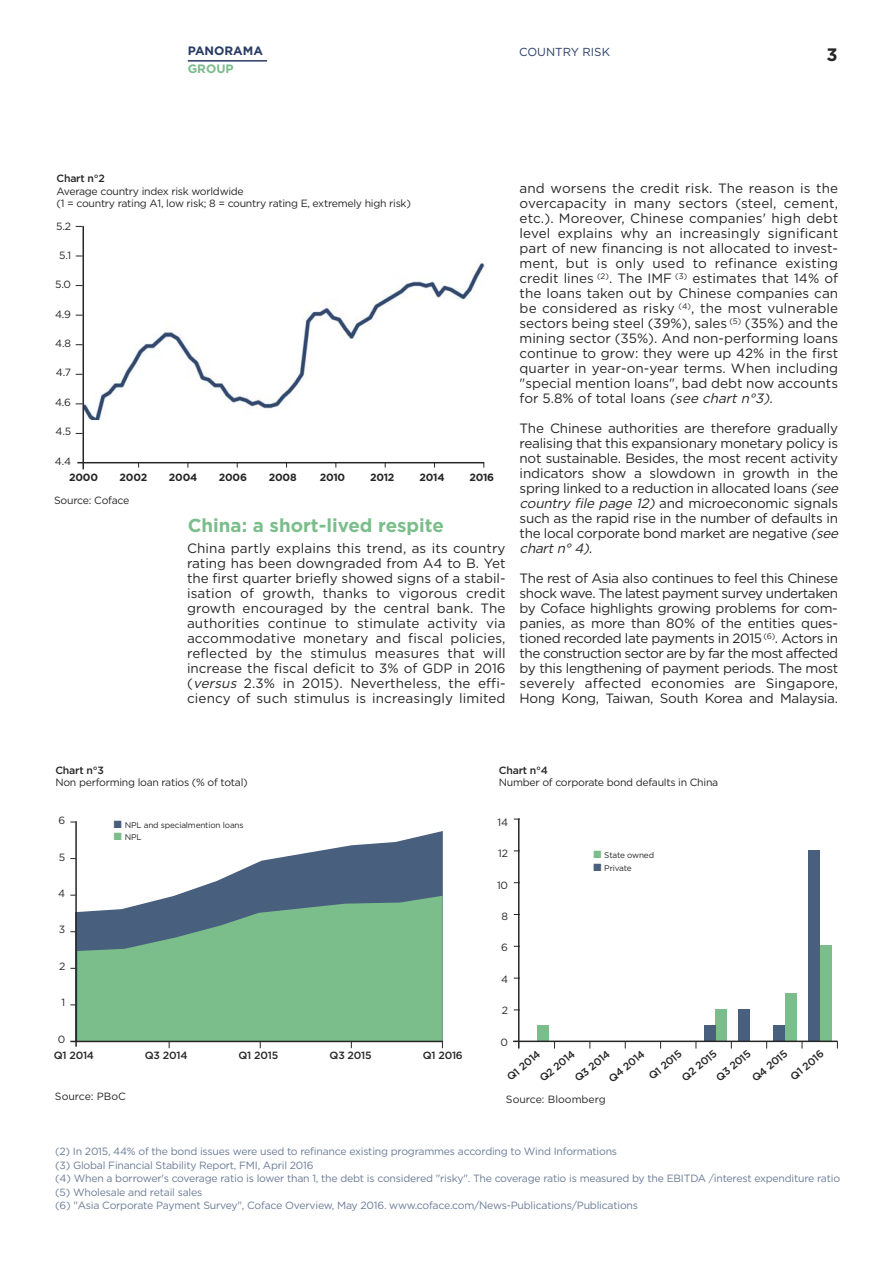
<style>
.page{position:relative;width:893px;height:1263px;background:#fff}
.page>*{position:absolute;margin:0;border:0;box-sizing:border-box;transform-origin:0 0}
.t1{font:700 18.75px "Gotham";color:#7cbd8c}
.t2{font:700 18px "Gotham";color:#272627}
.t3{font:13.5px/15px "Gotham";letter-spacing:-.02em;color:#272627;text-align:justify}
.t4{font:700 12.15px "Gotham";color:#283c63}
.t5{font:700 12.15px "Gotham";color:#7cbd8c}
.t6{font:11.55px "Gotham";color:#283c63}
.t7{font:10.5px/13.5px "Gotham";letter-spacing:-.02em;color:#6b7c97}
.t8{font:10.5px/12.6px "Gotham";letter-spacing:-.025em;color:#272627}
.t9{font:500 10.5px "Gotham";letter-spacing:-.02em;color:#272627}
.t10{font:700 10.5px "Gotham";letter-spacing:-.02em;color:#272627}
.t11{font:10.5px "Gotham";color:#272627}
.t12{font:8.25px "Gotham";letter-spacing:-.02em;color:#272627}
.s1{font-style:italic}
.s2{color:#485f7e}
.s3{color:#7cbd8c}
</style>
<div class="page">
<img style="left:84px;top:263px;width:402px;height:156px">
<hr style="left:83px;top:226px;width:1px;height:243px;background:#272627">
<svg style="left:174px;top:831px;width:269px;height:65px;fill:#485f7e"></svg>
<svg style="left:77px;top:896px;width:366px;height:145px;fill:#7cbd8c"></svg>
<hr style="left:75px;top:821px;width:2px;height:226px;background:#272627">
<hr style="left:70px;top:1041px;width:373px;height:1px;background:#272627">
<hr style="left:77px;top:462px;width:407px;height:1px;background:#272627">
<hr style="left:518px;top:818px;width:1px;height:230px;background:#272627">
<div style="left:820px;top:946px;width:12px;height:95px;background:#7cbd8c"></div>
<div style="left:809px;top:850px;width:11px;height:191px;background:#485f7e"></div>
<div style="left:785px;top:993px;width:12px;height:47px;background:#7cbd8c"></div>
<div style="left:774px;top:1025px;width:11px;height:15px;background:#485f7e"></div>
<div style="left:739px;top:1009px;width:11px;height:32px;background:#485f7e"></div>
<div style="left:716px;top:1009px;width:11px;height:32px;background:#7cbd8c"></div>
<div style="left:704px;top:1025px;width:11px;height:16px;background:#485f7e"></div>
<div style="left:537px;top:1025px;width:12px;height:15px;background:#7cbd8c"></div>
<hr style="left:513px;top:1040px;width:325px;height:2px;background:#272627">
<hr style="left:188px;top:60px;width:79px;height:2px;background:#283c63">
<p class="t4" style="left:188px;top:44px;width:77px">PANORAMA</p>
<p class="t6" style="left:519px;top:45px;width:92px">COUNTRY RISK</p>
<h2 class="t2" style="left:826px;top:44px;width:13px">3</h2>
<p class="t5" style="left:188px;top:62px;width:47px">GROUP</p>
<p class="t9" style="left:57px;top:172px;width:50px">Chart n°2</p>
<p class="t8" style="left:57px;top:185px;width:356px">Average country index risk worldwide<br>(1 = country rating A1, low risk; 8 = country rating E, extremely high risk)</p>
<p class="t8" style="left:56px;top:220px;width:16px">5.2</p>
<p class="t8" style="left:59px;top:249px;width:13px">5.1</p>
<p class="t8" style="left:55px;top:278px;width:17px">5.0</p>
<p class="t8" style="left:55px;top:308px;width:17px">4.9</p>
<p class="t8" style="left:55px;top:337px;width:17px">4.8</p>
<p class="t8" style="left:56px;top:366px;width:17px">4.7</p>
<p class="t8" style="left:55px;top:396px;width:17px">4.6</p>
<p class="t8" style="left:56px;top:425px;width:17px">4.5</p>
<p class="t8" style="left:55px;top:455px;width:18px">4.4</p>
<p class="t10" style="left:69px;top:471px;width:30px">2000</p>
<p class="t10" style="left:120px;top:471px;width:29px">2002</p>
<p class="t10" style="left:169px;top:471px;width:30px">2004</p>
<p class="t10" style="left:219px;top:471px;width:30px">2006</p>
<p class="t10" style="left:269px;top:471px;width:29px">2008</p>
<p class="t10" style="left:320px;top:471px;width:27px">2010</p>
<p class="t10" style="left:370px;top:471px;width:26px">2012</p>
<p class="t10" style="left:419px;top:471px;width:27px">2014</p>
<p class="t10" style="left:469px;top:471px;width:26px">2016</p>
<p class="t8" style="left:54px;top:494px;width:77px">Source: Coface</p>
<h1 class="t1" style="left:188px;top:515px;width:258px">China: a short-lived respite</h1>
<p class="t3" style="left:187px;top:541px;width:320px">China partly explains this trend, as its country rating has been downgraded from A4 to B. Yet the first quarter briefly showed signs of a stabil&shy;isation of growth, thanks to vigorous credit growth encouraged by the central bank. The authorities continue to stimulate activity via accommodative monetary and fiscal policies, reflected by the stimulus measures that will increase the fiscal deficit to 3% of GDP in 2016 (<span class="s1">versus</span> 2.3% in 2015). Nevertheless, the effi&shy;ciency of such stimulus is increasingly limited</p>
<p class="t3" style="left:520px;top:181px;width:320px">and worsens the credit risk. The reason is the overcapacity in many sectors (steel, cement, etc.). Moreover, Chinese companies' high debt level explains why an increasingly significant part of new financing is not allocated to invest&shy;ment, but is only used to refinance existing credit lines <sup>(2)</sup>. The IMF <sup>(3)</sup> estimates that 14% of the loans taken out by Chinese companies can be considered as risky <sup>(4)</sup>, the most vulnerable sectors being steel (39%), sales <sup>(5)</sup> (35%) and the mining sector (35%). And non-performing loans continue to grow: they were up 42% in the first quarter in year-on-year terms. When including "special mention loans", bad debt now accounts for 5.8% of total loans <span class="s1">(see chart n°3)</span>.</p>
<p class="t3" style="left:520px;top:421px;width:322px;text-align:left">The Chinese authorities are therefore gradually realising that this expansionary monetary policy is not sustainable. Besides, the most recent activity indicators show a slowdown in growth in the spring linked to a reduction in allocated loans <span class="s1">(see country file page 12)</span> and microeconomic signals such as the rapid rise in the number of defaults in the local corporate bond market are negative <span class="s1">(see chart n° 4).</span></p>
<p class="t3" style="left:520px;top:571px;width:320px">The rest of Asia also continues to feel this Chinese shock wave. The latest payment survey undertaken by Coface highlights growing problems for com&shy;panies, as more than 80% of the entities ques&shy;tioned recorded late payments in 2015 <sup>(6)</sup>. Actors in the construction sector are by far the most affected by this lengthening of payment periods. The most severely affected economies are Singapore, Hong Kong, Taiwan, South Korea and Malaysia.</p>
<p class="t9" style="left:55px;top:764px;width:50px">Chart n°3</p>
<p class="t8" style="left:55px;top:776px;width:194px">Non performing loan ratios (% of total)</p>
<p class="t9" style="left:499px;top:764px;width:51px">Chart n°4</p>
<p class="t8" style="left:499px;top:776px;width:221px">Number of corporate bond defaults in China</p>
<p class="t8" style="left:59px;top:814px;width:8px">6</p>
<p class="t8" style="left:59px;top:851px;width:8px">5</p>
<p class="t8" style="left:58px;top:887px;width:9px">4</p>
<p class="t8" style="left:59px;top:923px;width:8px">3</p>
<p class="t8" style="left:59px;top:960px;width:8px">2</p>
<p class="t8" style="left:62px;top:996px;width:5px">1</p>
<p class="t8" style="left:58px;top:1033px;width:9px">0</p>
<p class="t12" style="left:114px;top:820px;width:131px"><span class="s2">■</span> NPL and specialmention loans</p>
<p class="t12" style="left:114px;top:833px;width:29px"><span class="s3">■</span> NPL</p>
<p class="t8" style="left:497px;top:816px;width:12px">14</p>
<p class="t8" style="left:498px;top:847px;width:11px">12</p>
<p class="t8" style="left:497px;top:879px;width:13px">10</p>
<p class="t8" style="left:501px;top:910px;width:8px">8</p>
<p class="t8" style="left:501px;top:941px;width:8px">6</p>
<p class="t8" style="left:501px;top:973px;width:9px">4</p>
<p class="t8" style="left:502px;top:1004px;width:8px">2</p>
<p class="t8" style="left:501px;top:1036px;width:9px">0</p>
<p class="t12" style="left:593px;top:850px;width:62px"><span class="s3">■</span> State owned</p>
<p class="t12" style="left:593px;top:863px;width:40px"><span class="s2">■</span> Private</p>
<p class="t9" style="left:54px;top:1049px;width:42px">Q1 2014</p>
<p class="t9" style="left:145px;top:1049px;width:44px">Q3 2014</p>
<p class="t9" style="left:239px;top:1049px;width:41px">Q1 2015</p>
<p class="t9" style="left:330px;top:1049px;width:43px">Q3 2015</p>
<p class="t9" style="left:423px;top:1049px;width:41px">Q1 2016</p>
<p class="t9" style="left:606px;top:1075px;width:45px;rotate:-40deg">Q4 2014</p>
<p class="t9" style="left:646px;top:1073px;width:41px;rotate:-40deg">Q1 2015</p>
<p class="t9" style="left:679px;top:1074px;width:43px;rotate:-40deg">Q2 2015</p>
<p class="t9" style="left:713px;top:1074px;width:43px;rotate:-40deg">Q3 2015</p>
<p class="t9" style="left:750px;top:1075px;width:44px;rotate:-40deg">Q4 2015</p>
<p class="t9" style="left:788px;top:1073px;width:41px;rotate:-40deg">Q1 2016</p>
<p class="t9" style="left:505px;top:1074px;width:42px;rotate:-41deg">Q1 2014</p>
<p class="t9" style="left:537px;top:1075px;width:44px;rotate:-40deg">Q2 2014</p>
<p class="t9" style="left:572px;top:1075px;width:44px;rotate:-40deg">Q3 2014</p>
<p class="t11" style="left:55px;top:1090px;width:72px">Source: PBoC</p>
<p class="t11" style="left:506px;top:1093px;width:101px">Source: Bloomberg</p>
<p class="t7" style="left:55px;top:1145px;width:786px">(2) In 2015, 44% of the bond issues were used to refinance existing programmes according to Wind Informations<br>(3) Global Financial Stability Report, FMI, April 2016<br>(4) When a borrower's coverage ratio is lower than 1, the debt is considered "risky". The coverage ratio is measured by the EBITDA /interest expenditure ratio (5) Wholesale and retail sales<br>(6) "Asia Corporate Payment Survey", Coface Overview, May 2016. www.coface.com/News-Publications/Publications</p>
</div>
